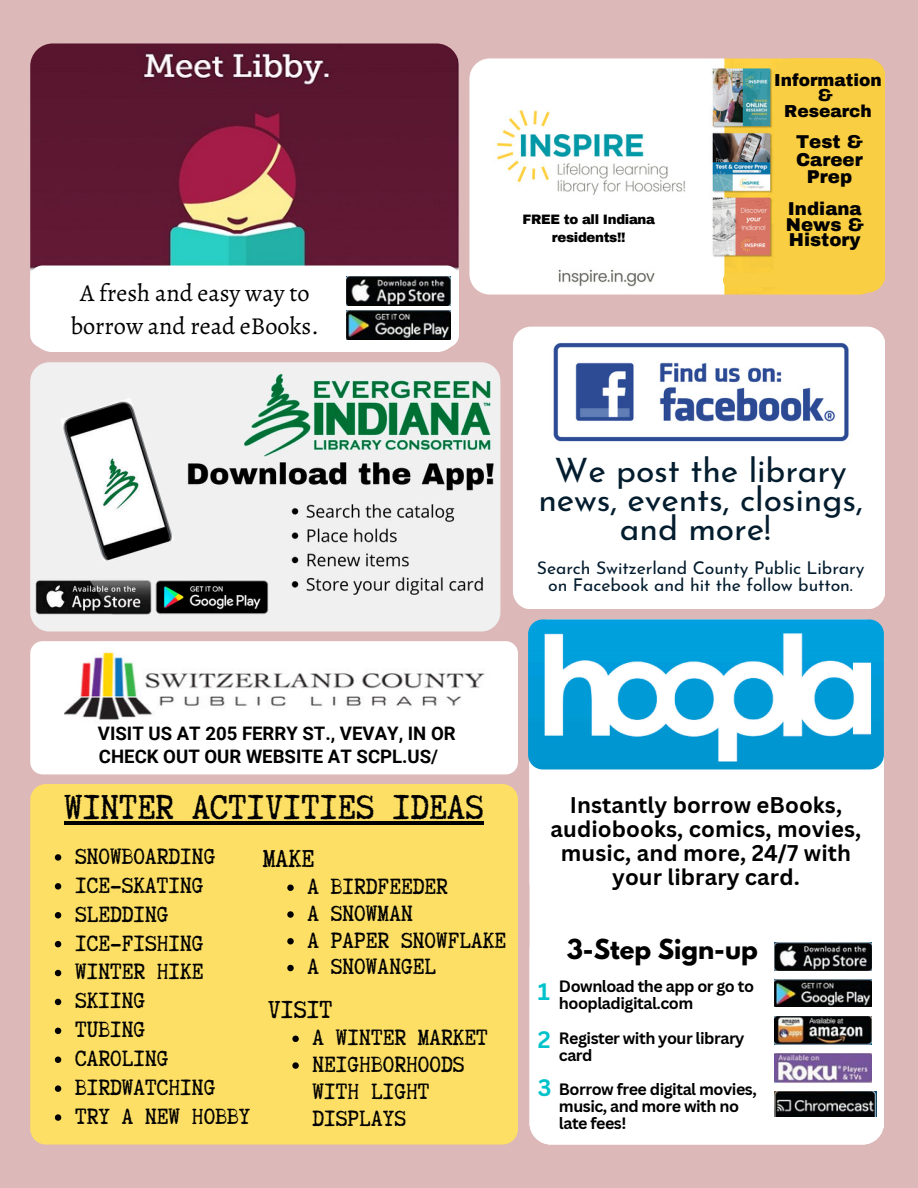
<style>
.page{position:relative;width:918px;height:1188px;background:#ddb8b8}
.page>*{position:absolute;margin:0;border:0;box-sizing:border-box;transform-origin:0 0}
.t1{font:41.1px "Truetypewriter Polygl OTT";color:#000}
.t2{font:33.6px/28.8px "Josefin Sans";letter-spacing:-.005em;color:#031c2e;text-align:center}
.t3{font:29.25px "Truetypewriter Polygl OTT";color:#000}
.t4{font:26.4px/29px "Truetypewriter Polygl OTT";color:#000}
.t5{font:700 24.45px "League Spartan";color:#000}
.t6{font:24.3px/33.8px "Alegreya";color:#000;text-align:center}
.t7{font:700 23.1px/48.4px "Canva Sans";color:#00c2cb;text-align:justify}
.t8{font:700 22.05px/24px "Canva Sans";letter-spacing:.005em;color:#000;text-align:center}
.t9{font:700 18.6px/23.7px "Roboto";color:#000}
.t10{font:900 18.15px/17.2px "Archivo";color:#000;text-align:center}
.t11{font:17.55px/16.8px "Josefin Sans";letter-spacing:-.005em;color:#031c2e;text-align:center}
.t12{font:900 16.95px/15.5px "Archivo";color:#000;text-align:center}
.t13{font:700 16.05px/17.1px "Canva Sans";letter-spacing:-.03em;color:#000}
.t14{font:900 13.35px/18.1px "Archivo";letter-spacing:-.025em;color:#000;text-align:center}
</style>
<div class="page">
<img style="left:30px;top:362px;width:470px;height:269px;border-radius:19px">
<div style="left:30px;top:641px;width:488px;height:133px;background:#fff;border-radius:12px"></div>
<img style="left:64px;top:647px;width:421px;height:73px">
<img style="left:30px;top:43px;width:429px;height:309px;border-radius:23px">
<div style="left:30px;top:266px;width:429px;height:81px;background:#fff"></div>
<img style="left:346px;top:276px;width:104px;height:29px">
<img style="left:347px;top:310px;width:104px;height:30px">
<div style="left:531px;top:830px;width:353px;height:297px;background:#fff"></div>
<div style="left:530px;top:929px;width:354px;height:216px;background:#fff;border-radius:21px"></div>
<img style="left:775px;top:943px;width:97px;height:28px">
<img style="left:775px;top:979px;width:97px;height:27px">
<img style="left:775px;top:1016px;width:97px;height:28px">
<img style="left:775px;top:1053px;width:97px;height:30px">
<img style="left:775px;top:1092px;width:101px;height:24px">
<div style="left:530px;top:619px;width:354px;height:225px;background:#fff;border-radius:19px"></div>
<img style="left:528px;top:619px;width:356px;height:150px;border-radius:15px">
<div style="left:513px;top:327px;width:372px;height:282px;background:#fff"></div>
<img style="left:546px;top:335px;width:310px;height:114px">
<img style="left:469px;top:58px;width:408px;height:236px">
<div style="left:774px;top:58px;width:111px;height:235px;background:#face42;border-radius:18px"></div>
<svg style="left:720px;top:225px;width:162px;height:62px"></svg>
<div style="left:30px;top:784px;width:487px;height:361px;background:#fddf65;border-radius:16px"></div>
<hr style="left:64px;top:822px;width:420px;height:3px;background:#000">
<svg style="left:55px;top:854px;width:6px;height:7px"></svg>
<svg style="left:55px;top:883px;width:6px;height:7px"></svg>
<svg style="left:55px;top:912px;width:6px;height:6px"></svg>
<svg style="left:55px;top:941px;width:6px;height:6px"></svg>
<svg style="left:55px;top:970px;width:6px;height:6px"></svg>
<svg style="left:55px;top:999px;width:6px;height:6px"></svg>
<svg style="left:55px;top:1028px;width:6px;height:6px"></svg>
<svg style="left:55px;top:1057px;width:6px;height:6px"></svg>
<svg style="left:55px;top:1085px;width:6px;height:7px"></svg>
<svg style="left:55px;top:1114px;width:6px;height:7px"></svg>
<svg style="left:287px;top:885px;width:7px;height:6px"></svg>
<svg style="left:287px;top:911px;width:7px;height:7px"></svg>
<svg style="left:287px;top:938px;width:7px;height:6px"></svg>
<svg style="left:287px;top:965px;width:7px;height:6px"></svg>
<svg style="left:292px;top:1036px;width:7px;height:6px"></svg>
<svg style="left:292px;top:1062px;width:7px;height:7px"></svg>
<p class="t6" style="left:71px;top:276px;width:249px">A fresh and easy way to borrow and read eBooks.</p>
<p class="t14" style="left:522px;top:210px;width:134px">FREE to all Indiana residents!!</p>
<p class="t12" style="left:774px;top:72px;width:109px">Information &amp;<br>Research</p>
<p class="t10" style="left:796px;top:134px;width:68px">Test &amp;<br>Career<br>Prep</p>
<p class="t10" style="left:786px;top:201px;width:79px;line-height:15.5px;text-align:justify">Indiana News &amp; History</p>
<p class="t2" style="left:538px;top:452px;width:326px">We post the library news, events, closings, and more!</p>
<p class="t11" style="left:537px;top:558px;width:329px">Search Switzerland County Public Library on Facebook and hit the follow button.</p>
<p class="t9" style="left:98px;top:721px;width:359px">VISIT US AT 205 FERRY ST., VEVAY, IN OR<br>CHECK OUT OUR WEBSITE AT SCPL.US/</p>
<h1 class="t1" style="left:64px;top:786px;width:421px">WINTER ACTIVITIES IDEAS</h1>
<p class="t4" style="left:75px;top:842px;width:177px">SNOWBOARDING<br>ICE-SKATING<br>SLEDDING<br>ICE-FISHING<br>WINTER HIKE<br>SKIING<br>TUBING<br>CAROLING<br>BIRDWATCHING<br>TRY A NEW HOBBY</p>
<p class="t3" style="left:263px;top:844px;width:53px">MAKE</p>
<p class="t4" style="left:307px;top:873px;width:200px;line-height:26.7px">A BIRDFEEDER<br>A SNOWMAN<br>A PAPER SNOWFLAKE<br>A SNOWANGEL</p>
<p class="t3" style="left:268px;top:995px;width:66px">VISIT</p>
<p class="t4" style="left:313px;top:1024px;width:177px;line-height:26.7px">A WINTER MARKET<br>NEIGHBORHOODS<br>WITH LIGHT<br>DISPLAYS</p>
<p class="t8" style="left:551px;top:793px;width:312px">Instantly borrow eBooks, audiobooks, comics, movies, music, and more, 24/7 with your library card.</p>
<p class="t7" style="left:538px;top:967px;width:15px">1<br>2<br>3</p>
<p class="t5" style="left:567px;top:930px;width:192px">3-Step Sign-up</p>
<p class="t13" style="left:559px;top:978px;width:197px">Download the app or go to hoopladigital.com</p>
<p class="t13" style="left:559px;top:1029px;width:187px">Register with your library card</p>
<p class="t13" style="left:559px;top:1081px;width:199px">Borrow free digital movies, music, and more with no late fees!</p>
</div>
